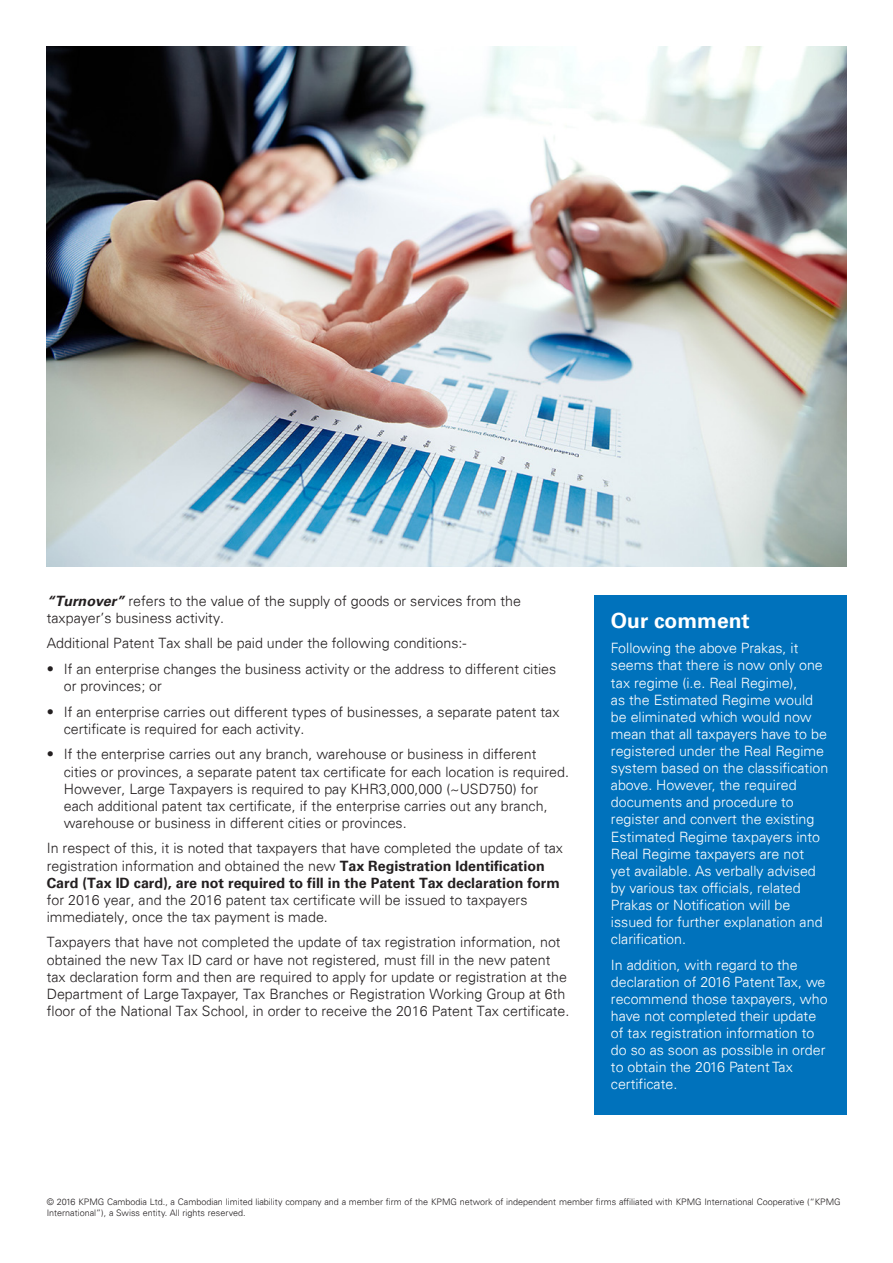
<style>
.page{position:relative;width:893px;height:1263px;background:#fff}
.page>*{position:absolute;margin:0;border:0;box-sizing:border-box;transform-origin:0 0}
.Header_date{font:700 21px "Univers 65";color:#fff}
.Header_date-2{font:300 14.25px/17.1px "Univers 45";color:#231f20}
.Header_date-3{font:300 14.25px/17.1px "Univers 45";color:#fff}
.N_-_Abbreviation___m{font:300 9px/10.8px "Univers 45";color:#231f20}
.s1{font-family:"Univers 65";font-weight:700;font-style:italic}
.s2{font-family:"Univers 65";font-weight:700}
</style>
<div class="page">
<div style="left:594px;top:595px;width:252px;height:519px;background:#0072bc"></div>
<img style="left:47px;top:47px;width:799px;height:519px">
<p class="Header_date-2" style="left:47px;top:591px;width:476px"><span class="s1">“Turnover”</span> refers to the value of the supply of goods or services from the taxpayer’s business activity.</p>
<p class="Header_date-2" style="left:47px;top:634px;width:421px">Additional Patent Tax shall be paid under the following conditions:-</p>
<p class="Header_date-2" style="left:64px;top:659px;width:494px;text-indent:-17px">• If an enterprise changes the business activity or the address to different cities or provinces; or</p>
<p class="Header_date-2" style="left:64px;top:702px;width:497px;text-indent:-17px">• If an enterprise carries out different types of businesses, a separate patent tax certificate is required for each activity.</p>
<p class="Header_date-2" style="left:64px;top:745px;width:507px;text-indent:-17px">• If the enterprise carries out any branch, warehouse or business in different cities or provinces, a separate patent tax certificate for each location is required.<br>However, Large Taxpayers is required to pay KHR3,000,000 (~USD750) for each additional patent tax certificate, if the enterprise carries out any branch, warehouse or business in different cities or provinces.</p>
<p class="Header_date-2" style="left:47px;top:839px;width:518px">In respect of this, it is noted that taxpayers that have completed the update of tax registration information and obtained the new <span class="s2">Tax Registration Identification Card (Tax ID card), are not required to fill in the Patent Tax declaration form </span>for 2016 year, and the 2016 patent tax certificate will be issued to taxpayers immediately, once the tax payment is made.</p>
<p class="Header_date-2" style="left:47px;top:933px;width:524px">Taxpayers that have not completed the update of tax registration information, not obtained the new Tax ID card or have not registered, must fill in the new patent tax declaration form and then are required to apply for update or registration at the Department of Large Taxpayer, Tax Branches or Registration Working Group at 6th floor of the National Tax School, in order to receive the 2016 Patent Tax certificate.</p>
<p class="Header_date" style="left:611px;top:608px;width:140px">Our comment</p>
<p class="Header_date-3" style="left:611px;top:639px;width:219px">Following the above Prakas, it seems that there is now only one tax regime (i.e. Real Regime),<br>as the Estimated Regime would be eliminated which would now mean that all taxpayers have to be registered under the Real Regime system based on the classification above. However, the required documents and procedure to register and convert the existing<br>Estimated Regime taxpayers into<br>Real Regime taxpayers are not<br>yet available. As verbally advised by various tax officials, related<br>Prakas or Notification will be issued for further explanation and clarification.</p>
<p class="Header_date-3" style="left:611px;top:955px;width:218px">In addition, with regard to the declaration of 2016 Patent Tax, we recommend those taxpayers, who have not completed their update of tax registration information to do so as soon as possible in order to obtain the 2016 Patent Tax certificate.</p>
<p class="N_-_Abbreviation___m" style="left:47px;top:1196px;width:795px">© 2016 KPMG Cambodia Ltd., a Cambodian limited liability company and a member firm of the KPMG network of independent member firms affiliated with KPMG International Cooperative (“KPMG<br>International”), a Swiss entity. All rights reserved.</p>
</div>
